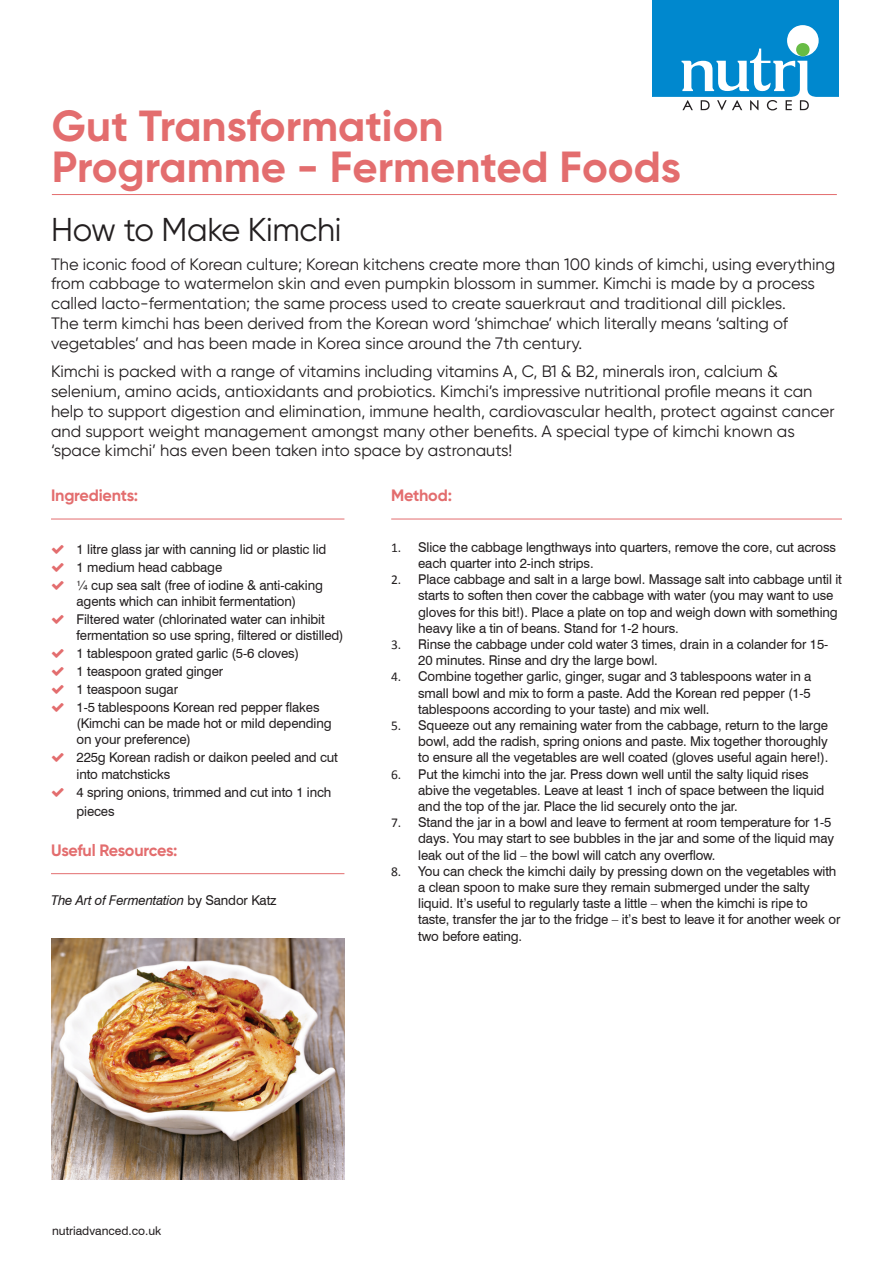
<style>
.page{position:relative;width:893px;height:1263px;background:#fff}
.page>*{position:absolute;margin:0;border:0;box-sizing:border-box;transform-origin:0 0}
.t1{font:700 43.5px/40.5px "Gilroy";color:#e36d6e}
.t2{font:33px "Gilroy";letter-spacing:-.01em;color:#231f20}
.t3{font:16.5px/19.8px "Gilroy";color:#231f20}
.t4{font:700 16.5px "Gilroy";letter-spacing:-.01em;color:#e36d6e}
.t5{font:13.5px/16.2px "Swiss 721 BT";letter-spacing:-.01em;color:#231f20}
.t6{font:italic 13.5px "Swiss 721 BT";letter-spacing:-.01em;color:#231f20}
.t7{font:12px "Swiss 721 BT";color:#231f20}
.s1{font-style:normal}
.s2{font-family:"Calibri"}
</style>
<div class="page">
<img style="left:51px;top:938px;width:293px;height:241px">
<hr style="left:391px;top:519px;width:451px;height:1px;background:#e36d6e">
<hr style="left:51px;top:519px;width:293px;height:1px;background:#e36d6e">
<hr style="left:51px;top:873px;width:293px;height:1px;background:#e36d6e">
<div style="left:652px;top:0;width:187px;height:97px;background:#0088ce"></div>
<svg style="left:652px;top:25px;width:187px;height:86px"></svg>
<hr style="left:52px;top:194px;width:785px;height:1px;background:#e36d6e">
<h1 class="t1" style="left:52px;top:105px;width:631px">Gut Transformation<br>Programme - Fermented Foods</h1>
<h2 class="t2" style="left:51px;top:210px;width:292px">How to Make Kimchi</h2>
<p class="t3" style="left:51px;top:254px;width:786px">The iconic food of Korean culture; Korean kitchens create more than 100 kinds of kimchi, using everything from cabbage to watermelon skin and even pumpkin blossom in summer. Kimchi is made by a process called lacto-fermentation; the same process used to create sauerkraut and traditional dill pickles.<br>The term kimchi has been derived from the Korean word ‘shimchae’ which literally means ‘salting of vegetables’ and has been made in Korea since around the 7th century.</p>
<p class="t3" style="left:51px;top:361px;width:785px">Kimchi is packed with a range of vitamins including vitamins A, C, B1 &amp; B2, minerals iron, calcium &amp; selenium, amino acids, antioxidants and probiotics. Kimchi’s impressive nutritional profile means it can help to support digestion and elimination, immune health, cardiovascular health, protect against cancer and support weight management amongst many other benefits. A special type of kimchi known as ‘space kimchi’ has even been taken into space by astronauts!</p>
<p class="t4" style="left:51px;top:485px;width:89px">Ingredients:</p>
<p class="t5" style="left:77px;top:540px;width:251px;line-height:18px">1 litre glass jar with canning lid or plastic lid<br>1 medium head cabbage<br>¼ cup sea salt (free of iodine &amp; anti-caking</p>
<p class="t5" style="left:77px;top:592px;width:250px;line-height:18px">agents which can inhibit fermentation)<br>Filtered water (chlorinated water can inhibit</p>
<p class="t5" style="left:77px;top:626px;width:269px;line-height:18px">fermentation so use spring, filtered or distilled)<br>1 tablespoon grated garlic (5-6 cloves)<br>1 teaspoon grated ginger<br>1 teaspoon sugar<br>1-5 tablespoons Korean red pepper flakes</p>
<p class="t5" style="left:77px;top:715px;width:257px">(Kimchi can be made hot or mild depending on your preference)</p>
<p class="t5" style="left:77px;top:749px;width:263px">225g Korean radish or daikon peeled and cut into matchsticks</p>
<p class="t5" style="left:77px;top:782px;width:256px;line-height:19.8px">4 spring onions, trimmed and cut into 1 inch pieces</p>
<p class="t4" style="left:51px;top:840px;width:128px">Useful Resources:</p>
<p class="t6" style="left:51px;top:892px;width:227px">The Art of Fermentation <span class="s1">by Sandor Katz</span></p>
<p class="t4" style="left:391px;top:485px;width:62px">Method:</p>
<p class="t5" style="left:418px;top:539px;width:419px;text-indent:-27px"><span class="s2">1.</span> Slice the cabbage lengthways into quarters, remove the core, cut across each quarter into 2-inch strips.</p>
<p class="t5" style="left:418px;top:571px;width:425px;text-indent:-27px"><span class="s2">2.</span> Place cabbage and salt in a large bowl. Massage salt into cabbage until it starts to soften then cover the cabbage with water (you may want to use gloves for this bit!). Place a plate on top and weigh down with something heavy like a tin of beans. Stand for 1-2 hours.</p>
<p class="t5" style="left:418px;top:636px;width:412px;text-indent:-27px"><span class="s2">3.</span> Rinse the cabbage under cold water 3 times, drain in a colander for 15-<br>20 minutes. Rinse and dry the large bowl.</p>
<p class="t5" style="left:418px;top:668px;width:395px;text-align:justify;text-indent:-27px"><span class="s2">4.</span> Combine together garlic, ginger, sugar and 3 tablespoons water in a small bowl and mix to form a paste. Add the Korean red pepper (1-5 tablespoons according to your taste) and mix well.</p>
<p class="t5" style="left:418px;top:717px;width:412px;text-align:justify;text-indent:-27px"><span class="s2">5.</span> Squeeze out any remaining water from the cabbage, return to the large bowl, add the radish, spring onions and paste. Mix together thoroughly to ensure all the vegetables are well coated (gloves useful again here!).</p>
<p class="t5" style="left:418px;top:766px;width:408px;text-indent:-27px"><span class="s2">6.</span> Put the kimchi into the jar. Press down well until the salty liquid rises abive the vegetables. Leave at least 1 inch of space between the liquid and the top of the jar. Place the lid securely onto the jar.</p>
<p class="t5" style="left:418px;top:814px;width:418px;text-indent:-27px"><span class="s2">7.</span> Stand the jar in a bowl and leave to ferment at room temperature for 1-5 days. You may start to see bubbles in the jar and some of the liquid may leak out of the lid – the bowl will catch any overflow.</p>
<p class="t5" style="left:418px;top:863px;width:424px;text-indent:-27px"><span class="s2">8.</span> You can check the kimchi daily by pressing down on the vegetables with a clean spoon to make sure they remain submerged under the salty liquid. It’s useful to regularly taste a little – when the kimchi is ripe to taste, transfer the jar to the fridge – it’s best to leave it for another week or two before eating.</p>
<p class="t7" style="left:52px;top:1223px;width:111px">nutriadvanced.co.uk</p>
</div>
